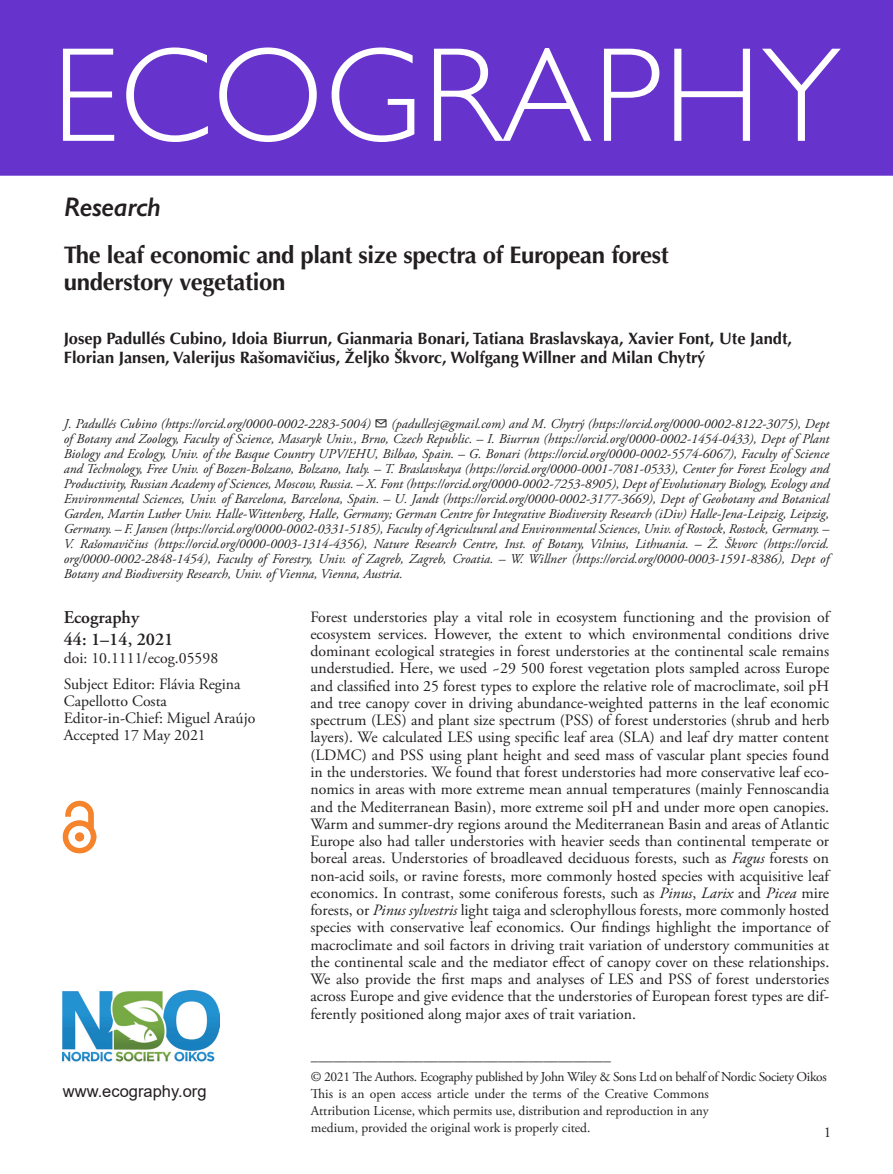
<style>
.page{position:relative;width:893px;height:1174px;background:#fff}
.page>*{position:absolute;margin:0;border:0;box-sizing:border-box;transform-origin:0 0}
.ECOG_Title{font:300 135px "Gill Sans";letter-spacing:.01em;color:#fff}
.AT_TYPE{font:italic 600 27px "Gill Sans";letter-spacing:-.015em;color:#231f20}
.CT{font:700 24px/27px "Optima LT Std";letter-spacing:-.015em;color:#231f20}
.Corres{font:600 18px "Adobe Garamond Pro";color:#231f20}
.AU{font:700 16.5px/19.5px "Optima LT Std";color:#231f20}
.t1{font:16.5px "Arial";color:#231f20}
.ABS_TXT{font:15.75px/17.2px "Adobe Garamond Pro";color:#231f20}
.Doi_No{font:15.75px "Adobe Garamond Pro";color:#231f20}
.t2{font:15px "Adobe Garamond Pro";color:#231f20}
.Address{font:italic 13.5px/15px "Adobe Garamond Pro";color:#231f20;text-align:justify}
.FM_Note{font:13.5px/16.8px "Adobe Garamond Pro";letter-spacing:-.025em;color:#231f20;text-align:justify}
.s1{font-family:"STIX General"}
.s2{font-style:italic}
</style>
<div class="page">
<div style="left:0;top:0;width:893px;height:176px;background:#63c"></div>
<img style="left:63px;top:990px;width:156px;height:72px">
<img style="left:63px;top:800px;width:34px;height:53px">
<p class="ECOG_Title" style="left:52px;top:-10px;width:790px">ECOGRAPHY</p>
<p class="AT_TYPE" style="left:64px;top:191px;width:99px">Research</p>
<p class="CT" style="left:64px;top:242px;width:607px">The leaf economic and plant size spectra of European forest understory vegetation</p>
<p class="AU" style="left:64px;top:329px;width:730px">Josep Padullés Cubino, Idoia Biurrun, Gianmaria Bonari, Tatiana Braslavskaya, Xavier Font, Ute Jandt,<br>Florian Jansen, Valerijus Rašomavi<span class="s1">č</span>ius, Željko Škvorc, Wolfgang Willner and Milan Chytrý</p>
<p class="Address" style="left:64px;top:416px;width:767px">J. Padullés Cubino (https://orcid.org/0000-0002-2283-5004) ✉ (padullesj@gmail.com) and M. Chytrý (https://orcid.org/0000-0002-8122-3075), Dept of Botany and Zoology, Faculty of Science, Masaryk Univ., Brno, Czech Republic. – I. Biurrun (https://orcid.org/0000-0002-1454-0433), Dept of Plant Biology and Ecology, Univ. of the Basque Country UPV/EHU, Bilbao, Spain. – G. Bonari (https://orcid.org/0000-0002-5574-6067), Faculty of Science and Technology, Free Univ. of Bozen-Bolzano, Bolzano, Italy. – T. Braslavskaya (https://orcid.org/0000-0001-7081-0533), Center for Forest Ecology and Productivity, Russian Academy of Sciences, Moscow, Russia. – X. Font (https://orcid.org/0000-0002-7253-8905), Dept of Evolutionary Biology, Ecology and Environmental Sciences, Univ. of Barcelona, Barcelona, Spain. – U. Jandt (https://orcid.org/0000-0002-3177-3669), Dept of Geobotany and Botanical Garden, Martin Luther Univ. Halle-Wittenberg, Halle, Germany; German Centre for Integrative Biodiversity Research (iDiv) Halle-Jena-Leipzig, Leipzig, Germany. – F. Jansen (https://orcid.org/0000-0002-0331-5185), Faculty of Agricultural and Environmental Sciences, Univ. of Rostock, Rostock, Germany. – V. Rašomavi<span class="s1">č</span>ius (https://orcid.org/0000-0003-1314-4356), Nature Research Centre, Inst. of Botany, Vilnius, Lithuania. – Ž. Škvorc (https://orcid. org/0000-0002-2848-1454), Faculty of Forestry, Univ. of Zagreb, Zagreb, Croatia. – W. Willner (https://orcid.org/0000-0003-1591-8386), Dept of Botany and Biodiversity Research, Univ. of Vienna, Vienna, Austria.</p>
<p class="Corres" style="left:64px;top:607px;width:77px">Ecography</p>
<p class="Corres" style="left:64px;top:629px;width:111px">44: 1–14, 2021</p>
<p class="Doi_No" style="left:64px;top:648px;width:156px">doi: 10.1111/ecog.05598</p>
<p class="ABS_TXT" style="left:64px;top:675px;width:178px">Subject Editor: Flávia Regina<br>Capellotto Costa</p>
<p class="ABS_TXT" style="left:64px;top:710px;width:193px">Editor-in-Chief: Miguel Araújo</p>
<p class="ABS_TXT" style="left:64px;top:727px;width:144px">Accepted 17 May 2021</p>
<p class="t1" style="left:63px;top:1079px;width:145px">www.ecography.org</p>
<p class="ABS_TXT" style="left:310px;top:608px;width:520px;text-align:justify">Forest understories play a vital role in ecosystem functioning and the provision of ecosystem services. However, the extent to which environmental conditions drive dominant ecological strategies in forest understories at the continental scale remains understudied. Here, we used ~29 500 forest vegetation plots sampled across Europe and classified into 25 forest types to explore the relative role of macroclimate, soil pH and tree canopy cover in driving abundance-weighted patterns in the leaf economic spectrum (LES) and plant size spectrum (PSS) of forest understories (shrub and herb layers). We calculated LES using specific leaf area (SLA) and leaf dry matter content (LDMC) and PSS using plant height and seed mass of vascular plant species found in the understories. We found that forest understories had more conservative leaf eco&shy;nomics in areas with more extreme mean annual temperatures (mainly Fennoscandia and the Mediterranean Basin), more extreme soil pH and under more open canopies.<br>Warm and summer-dry regions around the Mediterranean Basin and areas of Atlantic Europe also had taller understories with heavier seeds than continental temperate or boreal areas. Understories of broadleaved deciduous forests, such as <span class="s2">Fagus</span> forests on non-acid soils, or ravine forests, more commonly hosted species with acquisitive leaf economics. In contrast, some coniferous forests, such as <span class="s2">Pinus</span>, <span class="s2">Larix</span> and <span class="s2">Picea</span> mire forests, or <span class="s2">Pinus sylvestris</span> light taiga and sclerophyllous forests, more commonly hosted species with conservative leaf economics. Our findings highlight the importance of macroclimate and soil factors in driving trait variation of understory communities at the continental scale and the mediator effect of canopy cover on these relationships.<br>We also provide the first maps and analyses of LES and PSS of forest understories across Europe and give evidence that the understories of European forest types are dif&shy;ferently positioned along major axes of trait variation.</p>
<p class="t2" style="left:311px;top:1051px;width:301px">––––––––––––––––––––––––––––––––––––––––</p>
<p class="FM_Note" style="left:311px;top:1069px;width:517px">© 2021 The Authors. Ecography published by John Wiley &amp; Sons Ltd on behalf of Nordic Society Oikos</p>
<p class="FM_Note" style="left:311px;top:1086px;width:399px">This is an open access article under the terms of the Creative Commons Attribution License, which permits use, distribution and reproduction in any medium, provided the original work is properly cited.</p>
<p class="t2" style="left:824px;top:1123px;width:9px">1</p>
</div>
